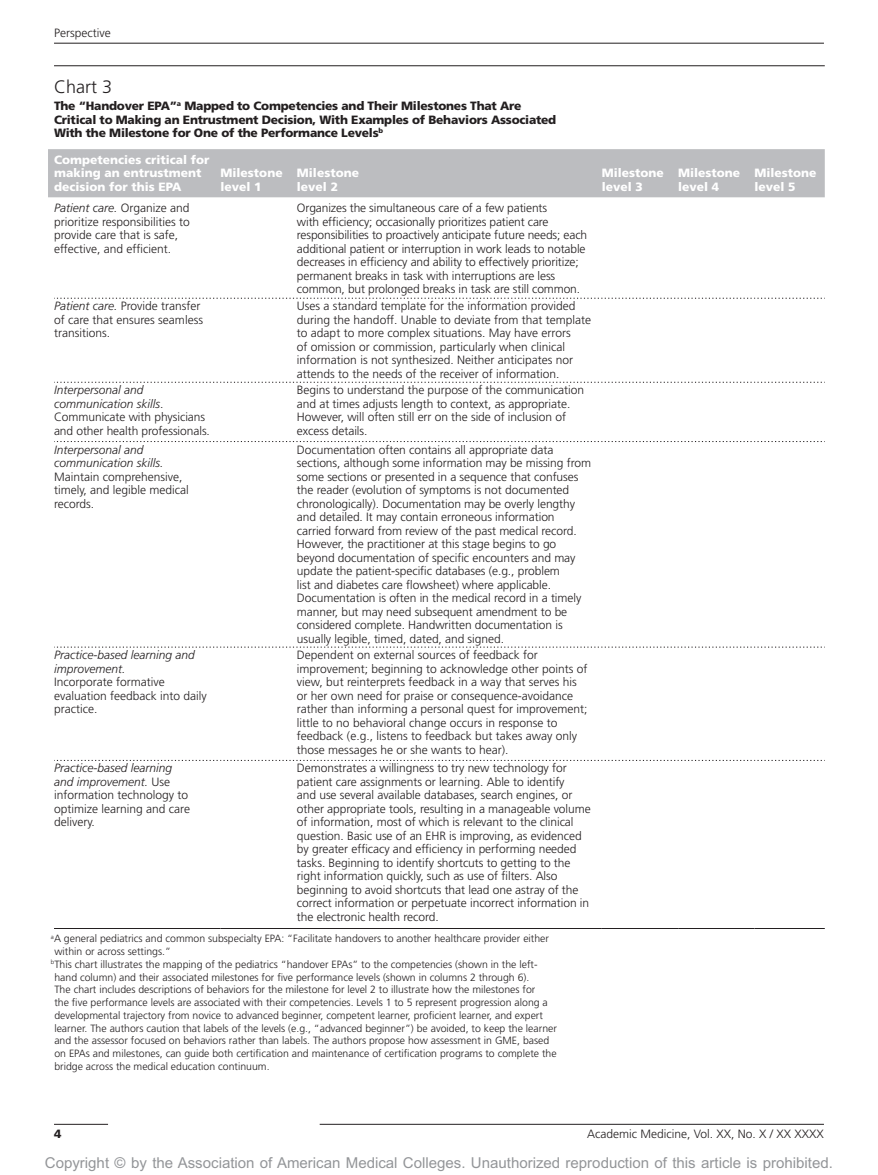
<style>
.page{position:relative;width:878px;height:1175px;background:#fff}
.page>*{position:absolute;margin:0;border:0;box-sizing:border-box;transform-origin:0 0}
.t1{font:300 18px "Frutiger";color:#231f20}
.t2{font:15px "Arial MT Std";color:#939598}
.t3{font:300 12px/13.5px "Frutiger";letter-spacing:-.005em;color:#231f20}
.t4{font:900 12px/13.5px "Frutiger";letter-spacing:-.02em;color:#231f20}
.t5{font:italic 300 12px/13.5px "Frutiger 46";color:#231f20}
.t6{font:900 12px/13.5px "Frutiger";color:#fff}
.t7{font:300 10.5px "Frutiger";color:#231f20}
.s1{font-family:"Frutiger";font-style:normal}
.s2{font-family:"Frutiger 46";font-style:italic}
</style>
<div class="page">
<hr style="left:54px;top:43px;width:770px;height:1px;background:#231f20">
<hr style="left:320px;top:1124px;width:504px;height:1px;background:#231f20">
<hr style="left:54px;top:1124px;width:54px;height:1px;background:#231f20">
<div style="left:48px;top:149px;width:776px;height:48px;background:#bcbdc0"></div>
<svg style="left:54px;top:298px;width:771px;height:1px"></svg>
<svg style="left:54px;top:382px;width:771px;height:1px"></svg>
<svg style="left:54px;top:441px;width:771px;height:1px"></svg>
<svg style="left:54px;top:646px;width:771px;height:1px"></svg>
<svg style="left:54px;top:760px;width:771px;height:1px"></svg>
<hr style="left:54px;top:928px;width:166px;height:1px;background:#231f20">
<hr style="left:220px;top:928px;width:77px;height:1px;background:#231f20">
<hr style="left:297px;top:928px;width:304px;height:1px;background:#231f20">
<hr style="left:602px;top:928px;width:76px;height:1px;background:#231f20">
<hr style="left:678px;top:928px;width:76px;height:1px;background:#231f20">
<hr style="left:754px;top:928px;width:70px;height:1px;background:#231f20">
<hr style="left:54px;top:65px;width:770px;height:1px;background:#231f20">
<p class="t3" style="left:54px;top:26px;width:58px">Perspective</p>
<h1 class="t1" style="left:54px;top:76px;width:60px">Chart 3</h1>
<p class="t4" style="left:54px;top:99px;width:504px">The “Handover EPA”<sup>a</sup> Mapped to Competencies and Their Milestones That Are<br>Critical to Making an Entrustment Decision, With Examples of Behaviors Associated<br>With the Milestone for One of the Performance Levels<sup>b</sup></p>
<p class="t6" style="left:54px;top:153px;width:157px">Competencies critical for making an entrustment decision for this EPA</p>
<p class="t6" style="left:220px;top:166px;width:64px">Milestone level 1</p>
<p class="t6" style="left:297px;top:166px;width:64px">Milestone level 2</p>
<p class="t6" style="left:602px;top:166px;width:64px">Milestone level 3</p>
<p class="t6" style="left:678px;top:166px;width:64px">Milestone level 4</p>
<p class="t6" style="left:754px;top:166px;width:64px">Milestone level 5</p>
<p class="t5" style="left:54px;top:201px;width:137px">Patient care. <span class="s1">Organize and</span></p>
<p class="t3" style="left:54px;top:215px;width:137px">prioritize responsibilities to provide care that is safe, effective, and efficient.</p>
<p class="t3" style="left:297px;top:202px;width:292px">Organizes the simultaneous care of a few patients<br>with efficiency; occasionally prioritizes patient care responsibilities to proactively anticipate future needs; each additional patient or interruption in work leads to notable decreases in efficiency and ability to effectively prioritize; permanent breaks in task with interruptions are less common, but prolonged breaks in task are still common.</p>
<p class="t3" style="left:54px;top:299px;width:150px"><span class="s2">Patient care.</span> Provide transfer of care that ensures seamless transitions.</p>
<p class="t3" style="left:297px;top:299px;width:296px">Uses a standard template for the information provided during the handoff. Unable to deviate from that template to adapt to more complex situations. May have errors<br>of omission or commission, particularly when clinical information is not synthesized. Neither anticipates nor attends to the needs of the receiver of information.</p>
<p class="t5" style="left:54px;top:383px;width:111px">Interpersonal and communication skills<span class="s1">.</span></p>
<p class="t3" style="left:54px;top:410px;width:157px">Communicate with physicians and other health professionals.</p>
<p class="t3" style="left:297px;top:383px;width:288px">Begins to understand the purpose of the communication and at times adjusts length to context, as appropriate.<br>However, will often still err on the side of inclusion of excess details.</p>
<p class="t5" style="left:54px;top:443px;width:111px">Interpersonal and communication skills.</p>
<p class="t3" style="left:54px;top:470px;width:136px">Maintain comprehensive, timely, and legible medical records.</p>
<p class="t5" style="left:54px;top:648px;width:142px">Practice-based learning and improvement.</p>
<p class="t3" style="left:54px;top:675px;width:154px">Incorporate formative evaluation feedback into daily practice.</p>
<p class="t3" style="left:297px;top:443px;width:295px">Documentation often contains all appropriate data sections, although some information may be missing from some sections or presented in a sequence that confuses the reader (evolution of symptoms is not documented chronologically). Documentation may be overly lengthy and detailed. It may contain erroneous information carried forward from review of the past medical record.<br>However, the practitioner at this stage begins to go beyond documentation of specific encounters and may update the patient-specific databases (e.g., problem<br>list and diabetes care flowsheet) where applicable.<br>Documentation is often in the medical record in a timely manner, but may need subsequent amendment to be considered complete. Handwritten documentation is usually legible, timed, dated, and signed.</p>
<p class="t3" style="left:297px;top:648px;width:292px">Dependent on external sources of feedback for improvement; beginning to acknowledge other points of view, but reinterprets feedback in a way that serves his or her own need for praise or consequence-avoidance rather than informing a personal quest for improvement; little to no behavioral change occurs in response to feedback (e.g., listens to feedback but takes away only those messages he or she wants to hear).</p>
<p class="t3" style="left:297px;top:761px;width:295px">Demonstrates a willingness to try new technology for patient care assignments or learning. Able to identify<br>and use several available databases, search engines, or other appropriate tools, resulting in a manageable volume of information, most of which is relevant to the clinical question. Basic use of an EHR is improving, as evidenced by greater efficacy and efficiency in performing needed tasks. Beginning to identify shortcuts to getting to the right information quickly, such as use of filters. Also beginning to avoid shortcuts that lead one astray of the correct information or perpetuate incorrect information in the electronic health record.</p>
<p class="t7" style="left:51px;top:932px;width:499px"><sup>a</sup>A general pediatrics and common subspecialty EPA: “Facilitate handovers to another healthcare provider either</p>
<p class="t7" style="left:54px;top:945px;width:118px">within or across settings.”</p>
<p class="t7" style="left:51px;top:958px;width:488px"><sup>b</sup>This chart illustrates the mapping of the pediatrics “handover EPAs” to the competencies (shown in the left-</p>
<p class="t7" style="left:54px;top:971px;width:476px">hand column) and their associated milestones for five performance levels (shown in columns 2 through 6).</p>
<p class="t7" style="left:54px;top:983px;width:482px">The chart includes descriptions of behaviors for the milestone for level 2 to illustrate how the milestones for</p>
<p class="t7" style="left:54px;top:996px;width:495px">the five performance levels are associated with their competencies. Levels 1 to 5 represent progression along a</p>
<p class="t7" style="left:54px;top:1009px;width:490px">developmental trajectory from novice to advanced beginner, competent learner, proficient learner, and expert</p>
<p class="t7" style="left:54px;top:1022px;width:504px">learner. The authors caution that labels of the levels (e.g., “advanced beginner”) be avoided, to keep the learner</p>
<p class="t7" style="left:54px;top:1034px;width:496px">and the assessor focused on behaviors rather than labels. The authors propose how assessment in GME, based</p>
<p class="t7" style="left:54px;top:1047px;width:503px">on EPAs and milestones, can guide both certification and maintenance of certification programs to complete the</p>
<p class="t7" style="left:54px;top:1060px;width:217px">bridge across the medical education continuum.</p>
<p class="t5" style="left:54px;top:761px;width:119px">Practice-based learning and improvement. <span class="s1">Use</span></p>
<p class="t3" style="left:54px;top:788px;width:138px">information technology to optimize learning and care delivery.</p>
<p class="t4" style="left:54px;top:1127px;width:9px">4</p>
<p class="t3" style="left:587px;top:1127px;width:238px">Academic Medicine, Vol. XX, No. X / XX XXXX</p>
<p class="t2" style="left:45px;top:1154px;width:789px">Copyright © by the Association of American Medical Colleges. Unauthorized reproduction of this article is prohibited.</p>
</div>
